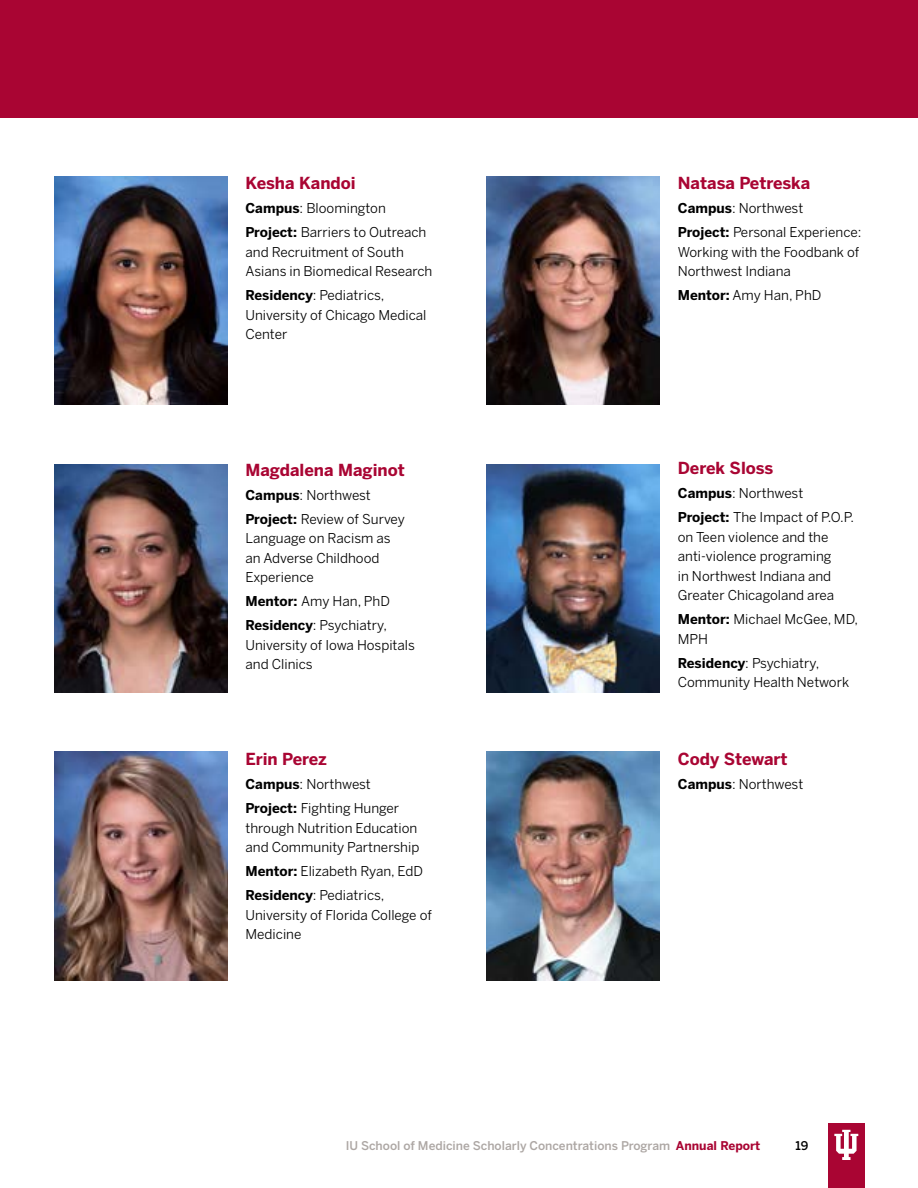
<style>
.page{position:relative;width:918px;height:1188px;background:#fff}
.page>*{position:absolute;margin:0;border:0;box-sizing:border-box;transform-origin:0 0}
.t1{font:700 16.5px "Benton Sans";color:#a90533}
.t2{font:13.5px/19.5px "Benton Sans";color:#000}
.t3{font:500 12px "Benton Sans";color:#ada7a4}
.t4{font:500 12px "Benton Sans";color:#000}
.s1{font-weight:700}
.s2{font-weight:700;color:#a90533}
</style>
<div class="page">
<div style="left:0;top:0;width:918px;height:117px;background:#a90533"></div>
<img style="left:54px;top:176px;width:173px;height:229px">
<img style="left:54px;top:464px;width:173px;height:229px">
<img style="left:54px;top:752px;width:173px;height:228px">
<img style="left:486px;top:176px;width:174px;height:229px">
<img style="left:486px;top:464px;width:174px;height:229px">
<img style="left:486px;top:752px;width:174px;height:228px">
<div style="left:828px;top:1124px;width:37px;height:64px;background:#a90533"></div>
<svg style="left:834px;top:1130px;width:24px;height:30px"></svg>
<p class="t1" style="left:245px;top:173px;width:112px">Kesha Kandoi</p>
<p class="t2" style="left:245px;top:197px;width:183px;line-height:24px"><span class="s1">Campus</span>: Bloomington<br><span class="s1">Project:</span> Barriers to Outreach</p>
<p class="t2" style="left:245px;top:242px;width:188px">and Recruitment of South<br>Asians in Biomedical Research</p>
<p class="t2" style="left:245px;top:286px;width:183px"><span class="s1">Residency</span>: Pediatrics,<br>University of Chicago Medical<br>Center</p>
<p class="t1" style="left:245px;top:460px;width:161px">Magdalena Maginot</p>
<p class="t2" style="left:245px;top:483px;width:161px;line-height:24px"><span class="s1">Campus</span>: Northwest<br><span class="s1">Project:</span> Review of Survey</p>
<p class="t2" style="left:245px;top:529px;width:147px">Language on Racism as an Adverse Childhood<br>Experience</p>
<p class="t2" style="left:245px;top:589px;width:146px;line-height:24px"><span class="s1">Mentor:</span> Amy Han, PhD<br><span class="s1">Residency</span>: Psychiatry,</p>
<p class="t2" style="left:245px;top:635px;width:171px">University of Iowa Hospitals and Clinics</p>
<p class="t1" style="left:245px;top:749px;width:83px">Erin Perez</p>
<p class="t2" style="left:245px;top:773px;width:155px;line-height:24px"><span class="s1">Campus</span>: Northwest<br><span class="s1">Project:</span> Fighting Hunger</p>
<p class="t2" style="left:245px;top:818px;width:175px">through Nutrition Education and Community Partnership</p>
<p class="t2" style="left:245px;top:859px;width:179px;line-height:24px"><span class="s1">Mentor:</span> Elizabeth Ryan, EdD<br><span class="s1">Residency</span>: Pediatrics,</p>
<p class="t2" style="left:245px;top:905px;width:188px">University of Florida College of<br>Medicine</p>
<p class="t1" style="left:678px;top:173px;width:134px">Natasa Petreska</p>
<p class="t2" style="left:678px;top:197px;width:185px;line-height:24px"><span class="s1">Campus</span>: Northwest<br><span class="s1">Project:</span> Personal Experience:</p>
<p class="t2" style="left:678px;top:242px;width:183px">Working with the Foodbank of<br>Northwest Indiana</p>
<p class="t2" style="left:678px;top:286px;width:145px"><span class="s1">Mentor:</span> Amy Han, PhD</p>
<p class="t1" style="left:678px;top:458px;width:97px">Derek Sloss</p>
<p class="t2" style="left:678px;top:482px;width:176px;line-height:24px"><span class="s1">Campus</span>: Northwest<br><span class="s1">Project:</span> The Impact of P.O. P.</p>
<p class="t2" style="left:678px;top:527px;width:158px">on Teen violence and the anti-violence programing in Northwest Indiana and<br>Greater Chicagoland area</p>
<p class="t2" style="left:678px;top:610px;width:182px"><span class="s1">Mentor:</span> Michael McGee, MD,<br>MPH</p>
<p class="t2" style="left:678px;top:653px;width:173px"><span class="s1">Residency</span>: Psychiatry,<br>Community Health Network</p>
<p class="t1" style="left:678px;top:749px;width:111px">Cody Stewart</p>
<p class="t2" style="left:678px;top:775px;width:127px"><span class="s1">Campus</span>: Northwest</p>
<p class="t3" style="left:346px;top:1138px;width:416px">IU School of Medicine Scholarly Concentrations Program <span class="s2">Annual Report</span></p>
<p class="t4" style="left:795px;top:1139px;width:14px">19</p>
</div>
